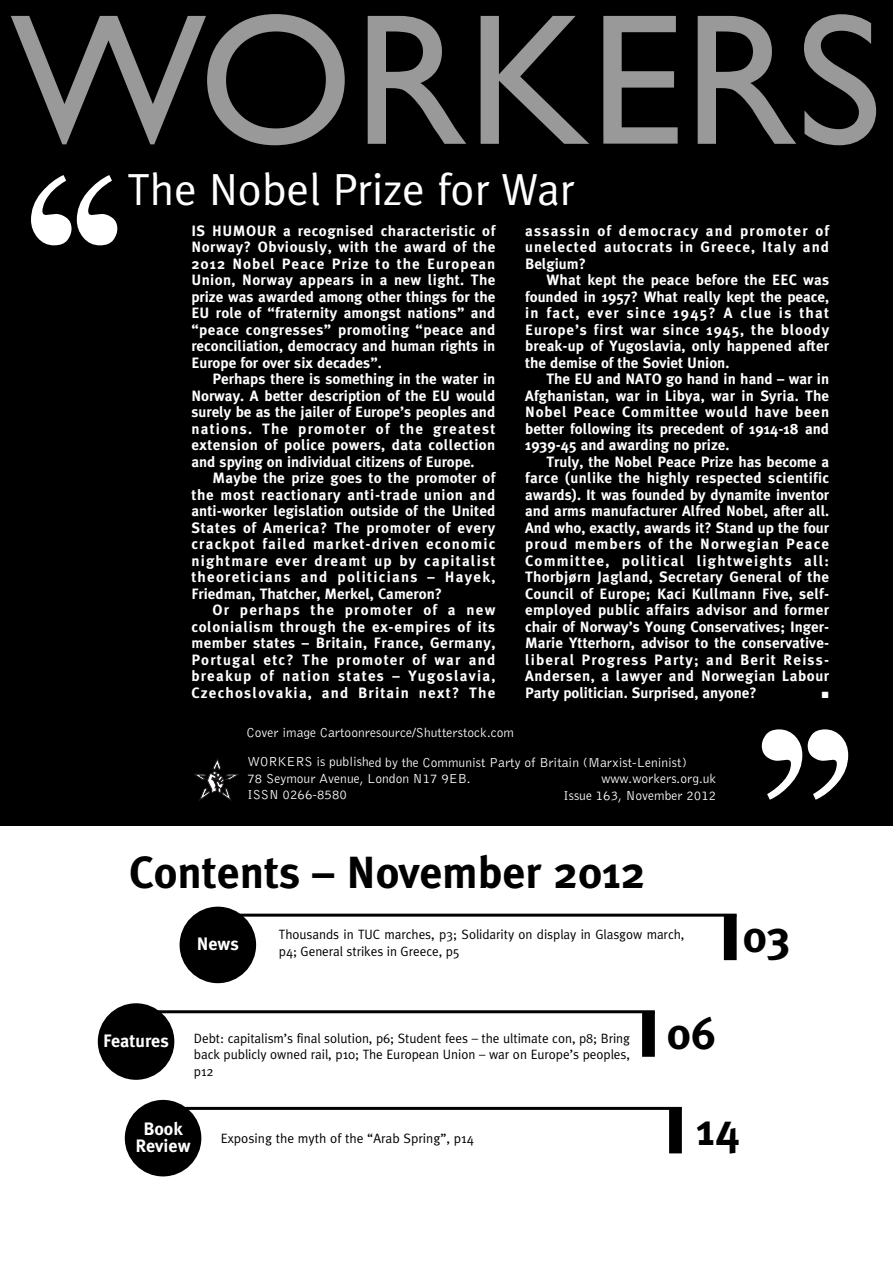
<style>
.page{position:relative;width:893px;height:1263px;background:#fff}
.page>*{position:absolute;margin:0;border:0;box-sizing:border-box;transform-origin:0 0}
.t1{font:288px "Times";color:#fff}
.t2{font:187.5px "Gill Sans";color:#999}
.t3{font:700 45px "Meta Plus";color:#000}
.t4{font:45px "Meta Plus";color:#fff}
.t5{font:700 18px/16.5px "Meta Plus";color:#fff;text-align:center}
.t6{font:700 15px/16.5px "Meta Plus";color:#fff;text-align:justify}
.t7{font:13.5px/16.5px "Meta Plus";letter-spacing:-.005em;color:#000}
.t8{font:300 13.5px/16.5px "Bell Gothic";color:#fff}
.t9{font:700 13.5px "Times New Roman";color:#fff}
</style>
<div class="page">
<div style="left:0;top:0;width:893px;height:826px;background:#000"></div>
<div style="left:180px;top:907px;width:76px;height:76px;background:#000;border-radius:50%"></div>
<hr style="left:235px;top:914px;width:502px;height:3px;background:#000">
<div style="left:724px;top:915px;width:13px;height:45px;background:#000"></div>
<div style="left:98px;top:1003px;width:76px;height:77px;background:#000;border-radius:50%"></div>
<hr style="left:153px;top:1010px;width:502px;height:3px;background:#000">
<div style="left:642px;top:1012px;width:13px;height:45px;background:#000"></div>
<div style="left:125px;top:1100px;width:76px;height:76px;background:#000;border-radius:50%"></div>
<hr style="left:180px;top:1107px;width:502px;height:3px;background:#000">
<div style="left:669px;top:1108px;width:13px;height:45px;background:#000"></div>
<svg style="left:194px;top:759px;width:45px;height:41px"></svg>
<h2 class="t2" style="left:11px;top:-28px;width:873px">WORKERS</h2>
<h1 class="t1" style="left:5px;top:153px;width:143px">‘‘</h1>
<h3 class="t4" style="left:128px;top:174px;width:449px">The Nobel Prize for War</h3>
<p class="t6" style="left:191px;top:224px;width:306px">IS HUMOUR a recognised characteristic of Norway? Obviously, with the award of the 2012 Nobel Peace Prize to the European Union, Norway appears in a new light. The prize was awarded among other things for the EU role of “fraternity amongst nations” and “peace congresses” promoting “peace and reconciliation, democracy and human rights in Europe for over six decades”.</p>
<p class="t6" style="left:191px;top:372px;width:306px;text-indent:21px">Perhaps there is something in the water in Norway. A better description of the EU would surely be as the jailer of Europe’s peoples and nations. The promoter of the greatest extension of police powers, data collection and spying on individual citizens of Europe.</p>
<p class="t6" style="left:191px;top:471px;width:306px;text-indent:21px">Maybe the prize goes to the promoter of the most reactionary anti-trade union and anti-worker legislation outside of the United States of America? The promoter of every crackpot failed market-driven economic nightmare ever dreamt up by capitalist theoreticians and politicians – Hayek, Friedman, Thatcher, Merkel, Cameron?</p>
<p class="t6" style="left:191px;top:603px;width:306px;text-indent:21px">Or perhaps the promoter of a new colonialism through the ex-empires of its member states – Britain, France, Germany, Portugal etc? The promoter of war and breakup of nation states – Yugoslavia, Czechoslovakia, and Britain next? The</p>
<p class="t6" style="left:525px;top:224px;width:306px">assassin of democracy and promoter of unelected autocrats in Greece, Italy and Belgium?</p>
<p class="t6" style="left:525px;top:273px;width:306px;text-indent:21px">What kept the peace before the EEC was founded in 1957? What really kept the peace, in fact, ever since 1945? A clue is that Europe’s first war since 1945, the bloody break-up of Yugoslavia, only happened after the demise of the Soviet Union.</p>
<p class="t6" style="left:525px;top:372px;width:306px;text-indent:21px">The EU and NATO go hand in hand – war in Afghanistan, war in Libya, war in Syria. The Nobel Peace Committee would have been better following its precedent of 1914-18 and 1939-45 and awarding no prize.</p>
<p class="t6" style="left:525px;top:455px;width:306px;text-indent:21px">Truly, the Nobel Peace Prize has become a farce (unlike the highly respected scientific awards). It was founded by dynamite inventor and arms manufacturer Alfred Nobel, after all.<br>And who, exactly, awards it? Stand up the four proud members of the Norwegian Peace Committee, political lightweights all:<br>Thorbjørn Jagland, Secretary General of the Council of Europe; Kaci Kullmann Five, self&shy;employed public affairs advisor and former chair of Norway’s Young Conservatives; Inger-Marie Ytterhorn, advisor to the conservative&shy;liberal Progress Party; and Berit Reiss-Andersen, a lawyer and Norwegian Labour Party politician. Surprised, anyone?</p>
<p class="t9" style="left:821px;top:685px;width:10px">■</p>
<p class="t8" style="left:247px;top:725px;width:269px">Cover image Cartoonresource/Shutterstock.com</p>
<p class="t8" style="left:247px;top:754px;width:441px">WORKERS is published by the Communist Party of Britain (Marxist-Leninist)<br>78 Seymour Avenue, London N17 9EB.</p>
<p class="t8" style="left:602px;top:771px;width:116px">www.workers.org.uk</p>
<p class="t8" style="left:247px;top:787px;width:101px">ISSN 0266-8580</p>
<p class="t8" style="left:564px;top:788px;width:154px">Issue 163, November 2012</p>
<h1 class="t1" style="left:735px;top:708px;width:143px">’’</h1>
<h3 class="t3" style="left:129px;top:856px;width:518px">Contents – November 2012</h3>
<p class="t5" style="left:197px;top:937px;width:44px">News</p>
<h3 class="t3" style="left:742px;top:921px;width:50px">03</h3>
<p class="t7" style="left:279px;top:927px;width:407px">Thousands in TUC marches, p3; Solidarity on display in Glasgow march, p4; General strikes in Greece, p5</p>
<p class="t5" style="left:103px;top:1034px;width:67px">Features</p>
<p class="t7" style="left:194px;top:1031px;width:438px;text-align:justify">Debt: capitalism’s final solution, p6; Student fees – the ultimate con, p8; Bring back publicly owned rail, p10; The European Union – war on Europe’s peoples, p12</p>
<h3 class="t3" style="left:666px;top:1017px;width:51px">06</h3>
<p class="t5" style="left:136px;top:1122px;width:56px">Book<br>Review</p>
<p class="t7" style="left:221px;top:1131px;width:255px">Exposing the myth of the “Arab Spring”, p14</p>
<h3 class="t3" style="left:697px;top:1114px;width:45px">14</h3>
</div>
